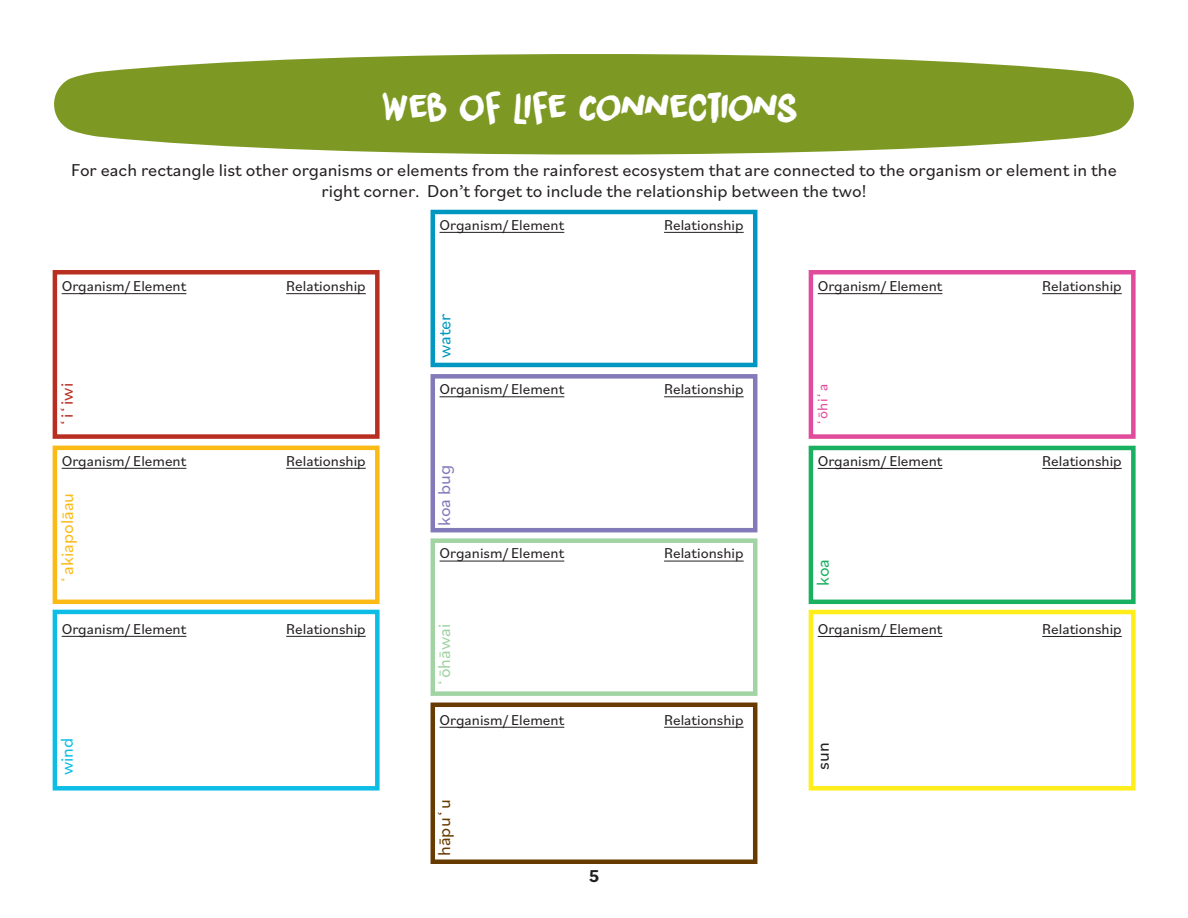
<style>
.page{position:relative;width:1188px;height:918px;background:#fff}
.page>*{position:absolute;margin:0;border:0;box-sizing:border-box;transform-origin:0 0}
.t1{font:37.5px "DK Liquid Embrace";letter-spacing:-.045em;color:#fff}
.t2{font:18px/21.6px "Bilo";color:#231f20;text-align:center}
.t3{font:18px "Bilo";color:#fcba17}
.t4{font:18px "Bilo";color:#a1d3a3}
.t5{font:18px "Bilo";color:#837ab9}
.t6{font:18px "Bilo";color:#673b00}
.t7{font:18px "Bilo";color:#b82f21}
.t8{font:18px "Bilo";color:#0098c1}
.t9{font:18px "Bilo";color:#0dbde5}
.t10{font:18px "Bilo";color:#19b161}
.t11{font:700 18px "Bilo";color:#231f20}
.t12{font:15px "Bilo";color:#231f20}
.t13{font:15px "Bilo";color:#e14b9b}
</style>
<div class="page">
<svg style="left:54px;top:54px;width:1080px;height:101px;background:#90a744"></svg>
<div style="left:431px;top:210px;width:326px;height:157px;border:4px solid #0098c1"></div>
<hr style="left:440px;top:232px;width:124px;height:1px;background:#231f20">
<hr style="left:664px;top:232px;width:80px;height:1px;background:#231f20">
<div style="left:431px;top:374px;width:326px;height:158px;border:4px solid #837ab9"></div>
<hr style="left:440px;top:396px;width:124px;height:1px;background:#231f20">
<hr style="left:664px;top:396px;width:80px;height:1px;background:#231f20">
<div style="left:431px;top:538px;width:326px;height:158px;border:4px solid #a1d3a3"></div>
<hr style="left:440px;top:561px;width:124px;height:1px;background:#231f20">
<hr style="left:664px;top:561px;width:80px;height:1px;background:#231f20">
<div style="left:431px;top:703px;width:326px;height:161px;border:4px solid #673b00"></div>
<hr style="left:440px;top:727px;width:124px;height:1px;background:#231f20">
<hr style="left:664px;top:727px;width:80px;height:1px;background:#231f20">
<div style="left:53px;top:270px;width:327px;height:169px;border:4px solid #b82f21"></div>
<hr style="left:62px;top:293px;width:124px;height:1px;background:#231f20">
<hr style="left:286px;top:293px;width:80px;height:1px;background:#231f20">
<div style="left:53px;top:446px;width:327px;height:158px;border:4px solid #fcba17"></div>
<hr style="left:62px;top:468px;width:124px;height:1px;background:#231f20">
<hr style="left:286px;top:468px;width:80px;height:1px;background:#231f20">
<div style="left:53px;top:610px;width:327px;height:181px;border:4px solid #0dbde5"></div>
<hr style="left:62px;top:636px;width:124px;height:1px;background:#231f20">
<hr style="left:286px;top:636px;width:80px;height:1px;background:#231f20">
<div style="left:809px;top:270px;width:327px;height:169px;border:4px solid #e14b9b"></div>
<hr style="left:818px;top:293px;width:124px;height:1px;background:#231f20">
<hr style="left:1042px;top:293px;width:80px;height:1px;background:#231f20">
<div style="left:809px;top:446px;width:327px;height:158px;border:4px solid #19b161"></div>
<hr style="left:818px;top:468px;width:124px;height:1px;background:#231f20">
<hr style="left:1042px;top:468px;width:80px;height:1px;background:#231f20">
<div style="left:809px;top:610px;width:327px;height:181px;border:4px solid #ffee19"></div>
<hr style="left:818px;top:636px;width:124px;height:1px;background:#231f20">
<hr style="left:1042px;top:636px;width:80px;height:1px;background:#231f20">
<p class="t1" style="left:381px;top:80px;width:418px">Web of Life Connections</p>
<p class="t2" style="left:71px;top:158px;width:1047px">For each rectangle list other organisms or elements from the rainforest ecosystem that are connected to the organism or element in the right corner. Don’t forget to include the relationship between the two!</p>
<p class="t12" style="left:440px;top:214px;width:126px">Organism/ Element</p>
<p class="t12" style="left:664px;top:214px;width:81px">Relationship</p>
<p class="t12" style="left:62px;top:276px;width:126px">Organism/ Element</p>
<p class="t12" style="left:286px;top:276px;width:81px">Relationship</p>
<p class="t12" style="left:818px;top:276px;width:126px">Organism/ Element</p>
<p class="t12" style="left:1042px;top:276px;width:81px">Relationship</p>
<p class="t7" style="left:54px;top:427px;width:46px;rotate:-90deg">ʻiʻiwi</p>
<p class="t12" style="left:62px;top:450px;width:126px">Organism/ Element</p>
<p class="t12" style="left:286px;top:450px;width:81px">Relationship</p>
<p class="t3" style="left:55px;top:584px;width:92px;rotate:-90deg">ʻakiapolāau</p>
<p class="t12" style="left:62px;top:618px;width:126px">Organism/ Element</p>
<p class="t12" style="left:286px;top:618px;width:81px">Relationship</p>
<p class="t8" style="left:432px;top:358px;width:46px;rotate:-90deg">water</p>
<p class="t12" style="left:440px;top:379px;width:126px">Organism/ Element</p>
<p class="t12" style="left:664px;top:379px;width:81px">Relationship</p>
<p class="t5" style="left:432px;top:526px;width:62px;rotate:-90deg">koa bug</p>
<p class="t12" style="left:440px;top:543px;width:126px">Organism/ Element</p>
<p class="t12" style="left:664px;top:543px;width:81px">Relationship</p>
<p class="t4" style="left:432px;top:687px;width:65px;rotate:-90deg">ʻōhāwai</p>
<p class="t12" style="left:440px;top:709px;width:126px">Organism/ Element</p>
<p class="t12" style="left:664px;top:709px;width:81px">Relationship</p>
<p class="t13" style="left:812px;top:426px;width:44px;rotate:-90deg">ʻōhiʻa</p>
<p class="t12" style="left:818px;top:450px;width:126px">Organism/ Element</p>
<p class="t12" style="left:1042px;top:450px;width:81px">Relationship</p>
<p class="t10" style="left:810px;top:586px;width:28px;rotate:-90deg">koa</p>
<p class="t12" style="left:818px;top:618px;width:126px">Organism/ Element</p>
<p class="t12" style="left:1042px;top:618px;width:81px">Relationship</p>
<p class="t9" style="left:54px;top:775px;width:39px;rotate:-90deg">wind</p>
<p class="t2" style="left:811px;top:770px;width:29px;rotate:-90deg">sun</p>
<p class="t6" style="left:432px;top:856px;width:59px;rotate:-90deg">hāpuʻu</p>
<p class="t11" style="left:589px;top:864px;width:12px">5</p>
</div>
